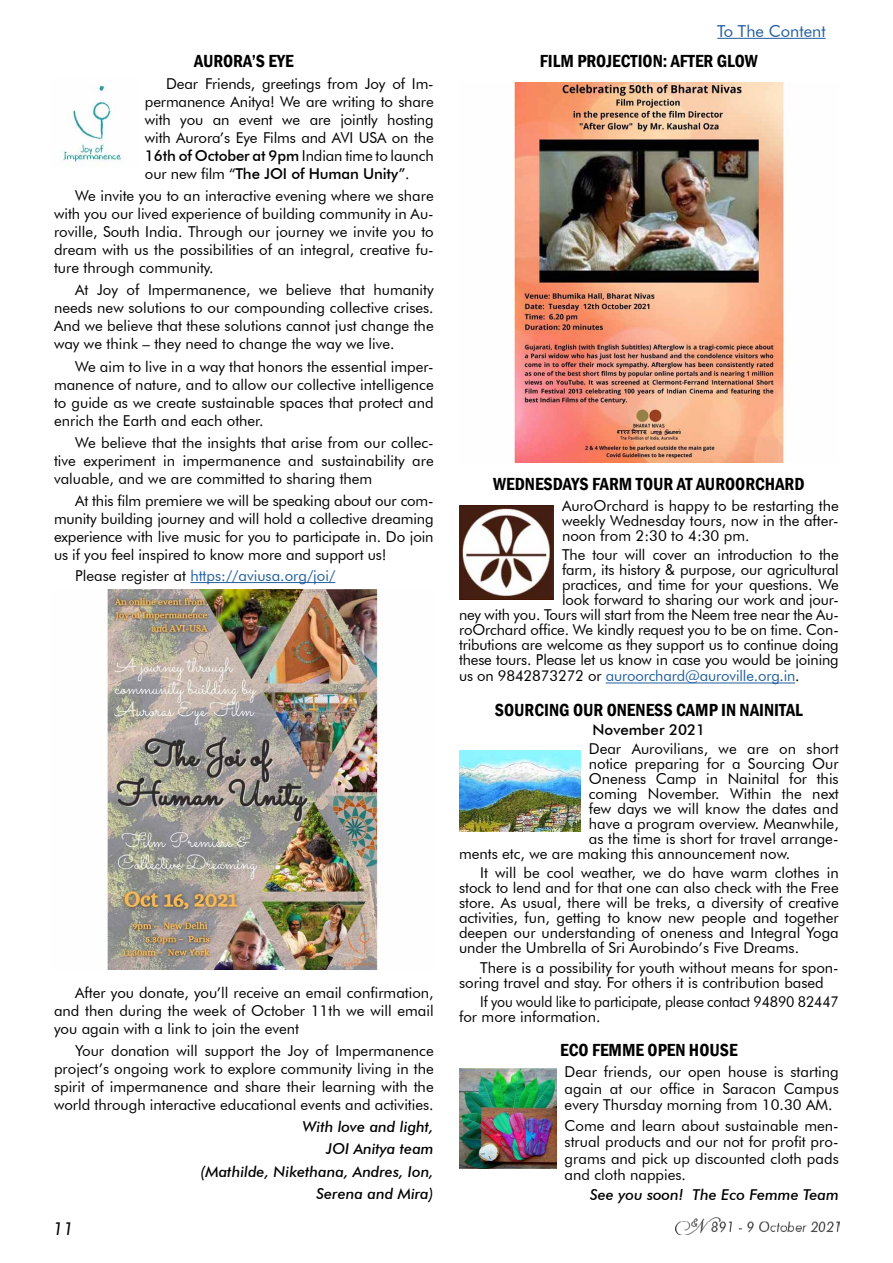
<style>
.page{position:relative;width:893px;height:1263px;background:#fff}
.page>*{position:absolute;margin:0;border:0;box-sizing:border-box;transform-origin:0 0}
.t1{font:600 condensed 18px "Franklin Gothic";color:#000}
.t2{font:italic 18px "Futura BT";color:#000}
.t3{font:16.5px "Futura BT";color:#215e9e}
.t4{font:15px/18px "Futura BT";color:#000;text-align:justify}
.t5{font:italic 500 15px/22.2px "Futura BT";color:#000;text-align:right}
.t6{font:15px "Futura BT";letter-spacing:-.01em;color:#215e9e}
.t7{font:15px/15px "Futura BT";color:#000;scale:.94 1}
.t8{font:500 15px "Futura BT";color:#000}
.s1{font-weight:500}
.s2{color:#000}
</style>
<div class="page">
<img style="left:676px;top:1217px;width:163px;height:17px">
<hr style="left:717px;top:38px;width:109px;height:1px;background:#215e9e">
<hr style="left:190px;top:582px;width:145px;height:1px;background:#215e9e">
<img style="left:61px;top:85px;width:63px;height:81px">
<img style="left:107px;top:590px;width:276px;height:380px">
<hr style="left:606px;top:682px;width:189px;height:1px;background:#215e9e">
<img style="left:514px;top:82px;width:272px;height:380px">
<img style="left:459px;top:505px;width:95px;height:95px">
<img style="left:459px;top:751px;width:121px;height:81px">
<img style="left:459px;top:1068px;width:97px;height:100px">
<p class="t1" style="left:194px;top:49px;width:101px">AURORA’S EYE</p>
<p class="t4" style="left:145px;top:74px;width:290px;text-indent:21px">Dear Friends, greetings from Joy of Im&shy;permanence Anitya! We are writing to share with you an event we are jointly hosting with Aurora’s Eye Films and AVI USA on the <span class="s1">16th of October at 9pm</span> Indian time to launch our new film “<span class="s1">The JOI of Human Unity”</span>.</p>
<p class="t4" style="left:54px;top:187px;width:381px;text-indent:21px">We invite you to an interactive evening where we share with you our lived experience of building community in Au&shy;roville, South India. Through our journey we invite you to dream with us the possibilities of an integral, creative fu&shy;ture through community.</p>
<p class="t4" style="left:54px;top:281px;width:381px;text-indent:21px">At Joy of Impermanence, we believe that humanity needs new solutions to our compounding collective crises.<br>And we believe that these solutions cannot just change the way we think – they need to change the way we live.</p>
<p class="t4" style="left:54px;top:357px;width:381px;text-indent:21px">We aim to live in a way that honors the essential imper&shy;manence of nature, and to allow our collective intelligence to guide as we create sustainable spaces that protect and enrich the Earth and each other.</p>
<p class="t4" style="left:54px;top:433px;width:381px;text-indent:21px">We believe that the insights that arise from our collec&shy;tive experiment in impermanence and sustainability are valuable, and we are committed to sharing them</p>
<p class="t4" style="left:54px;top:492px;width:381px;text-indent:21px">At this film premiere we will be speaking about our com&shy;munity building journey and will hold a collective dreaming experience with live music for you to participate in. Do join us if you feel inspired to know more and support us!</p>
<p class="t6" style="left:75px;top:566px;width:262px"><span class="s2">Please register at</span> https://aviusa.org/joi/</p>
<p class="t4" style="left:54px;top:983px;width:381px;text-indent:21px">After you donate, you’ll receive an email confirmation, and then during the week of October 11th we will email you again with a link to join the event</p>
<p class="t4" style="left:54px;top:1041px;width:381px;text-indent:21px">Your donation will support the Joy of Impermanence project’s ongoing work to explore community living in the spirit of impermanence and share their learning with the world through interactive educational events and activities.</p>
<p class="t5" style="left:201px;top:1116px;width:235px">With love and light,<br>JOI Anitya team<br>(Mathilde, Nikethana, Andres, Ion,<br>Serena and Mira)</p>
<p class="t2" style="left:53px;top:1217px;width:22px">11</p>
<p class="t3" style="left:717px;top:21px;width:110px">To The Content</p>
<p class="t1" style="left:540px;top:49px;width:219px">FILM PROJECTION: AFTER GLOW</p>
<p class="t1" style="left:493px;top:472px;width:313px">WEDNESDAYS FARM TOUR AT AUROORCHARD</p>
<p class="t4" style="left:562px;top:498px;width:278px;line-height:15px">AuroOrchard is happy to be restarting the weekly Wednesday tours, now in the after&shy;noon from 2:30 to 4:30 pm.</p>
<p class="t4" style="left:459px;top:547px;width:381px;line-height:15px;text-align:right">The tour will cover an introduction to the<br>farm, its history &amp; purpose, our agricultural<br>practices, and time for your questions. We<br>look forward to sharing our work and jour-<br>ney with you. Tours will start from the Neem tree near the Au&shy;roOrchard office. We kindly request you to be on time. Con&shy;tributions are welcome as they support us to continue doing these tours. Please let us know in case you would be joining</p>
<p class="t6" style="left:459px;top:667px;width:342px"><span class="s2">us on 9842873272 or</span> auroorchard@auroville.org.in<span class="s2">.</span></p>
<p class="t1" style="left:495px;top:698px;width:309px">SOURCING OUR ONENESS CAMP IN NAINITAL</p>
<p class="t8" style="left:592px;top:720px;width:114px">November 2021</p>
<p class="t4" style="left:589px;top:740px;width:251px">Dear Aurovilians, we are on short</p>
<p class="t4" style="left:589px;top:755px;width:251px">notice preparing for a Sourcing Our</p>
<p class="t4" style="left:589px;top:770px;width:251px">Oneness Camp in Nainital for this</p>
<p class="t4" style="left:589px;top:785px;width:251px">coming November. Within the next</p>
<p class="t4" style="left:589px;top:800px;width:251px">few days we will know the dates and</p>
<p class="t4" style="left:589px;top:815px;width:251px">have a program overview. Meanwhile,</p>
<p class="t4" style="left:589px;top:830px;width:251px">as the time is short for travel arrange-</p>
<p class="t4" style="left:459px;top:845px;width:333px">ments etc, we are making this announcement now.</p>
<p class="t4" style="left:459px;top:865px;width:381px;line-height:15px;text-indent:21px">It will be cool weather, we do have warm clothes in stock to lend and for that one can also check with the Free store. As usual, there will be treks, a diversity of creative activities, fun, getting to know new people and together deepen our understanding of oneness and Integral Yoga under the Umbrella of Sri Aurobindo’s Five Dreams.</p>
<p class="t4" style="left:459px;top:960px;width:381px;line-height:15px;text-indent:21px">There is a possibility for youth without means for spon&shy;soring travel and stay. For others it is contribution based</p>
<p class="t7" style="left:459px;top:994px;width:406px;text-indent:21px">If you would like to participate, please contact 94890 82447 for more information.</p>
<p class="t1" style="left:560px;top:1038px;width:179px">ECO FEMME OPEN HOUSE</p>
<p class="t4" style="left:565px;top:1063px;width:276px;line-height:16.5px">Dear friends, our open house is starting again at our office in Saracon Campus every Thursday morning from 10.30 AM.</p>
<p class="t4" style="left:565px;top:1117px;width:276px;line-height:16.5px">Come and learn about sustainable men&shy;strual products and our not for profit pro&shy;grams and pick up discounted cloth pads and cloth nappies.</p>
<p class="t5" style="left:590px;top:1183px;width:250px">See you soon! The Eco Femme Team</p>
</div>
